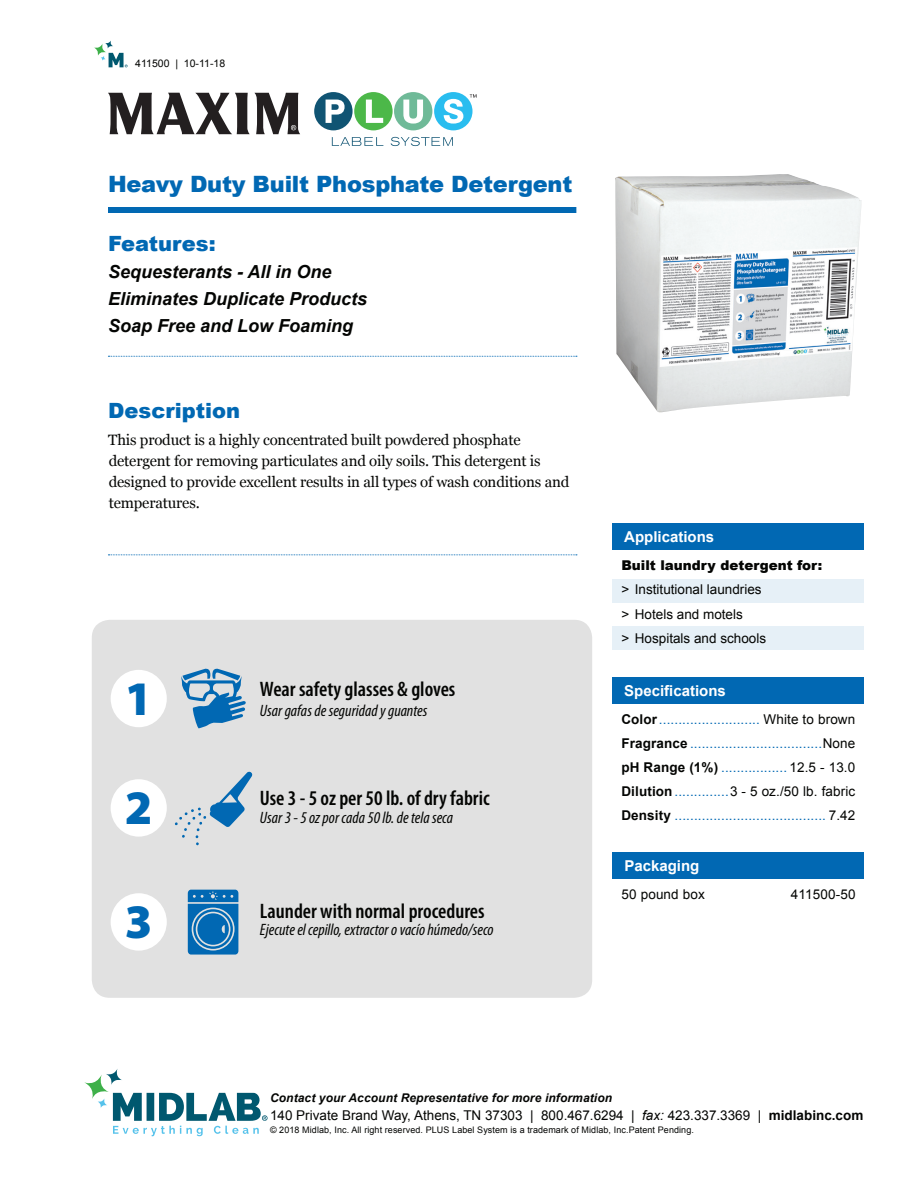
<style>
.page{position:relative;width:918px;height:1188px;background:#fff}
.page>*{position:absolute;margin:0;border:0;box-sizing:border-box;transform-origin:0 0}
.t1{font:900 48.45px "Myriad Pro";color:#0168b3}
.t2{font:900 22.5px "Arial";letter-spacing:-.01em;color:#0168b3}
.t3{font:600 condensed 21px "Myriad Pro";color:#040503}
.t4{font:900 21px "Arial";color:#0168b3}
.t5{font:italic 700 18px/27px "Arial";color:#040503}
.t6{font:italic condensed 16.5px "Myriad Pro";color:#040503}
.t7{font:15px/21px "Georgia";letter-spacing:-.01em;color:#040503}
.t8{font:700 15px "Arial";color:#fff}
.t9{font:13.5px/24px "Arial";letter-spacing:.01em;color:#0168b3;text-align:justify}
.t10{font:13.5px/24px "Arial";color:#040503}
.t11{font:900 13.5px "Arial";color:#040503}
.t12{font:italic 700 12px "Arial";letter-spacing:.01em;color:#040503}
.t13{font:10.5px "Arial";color:#040503}
.t14{font:9px "Arial";letter-spacing:.01em;color:#040503}
.s1{font-weight:700;color:#040503}
.s2{color:#040503}
.s3{font-style:italic}
.s4{font-weight:700}
</style>
<div class="page">
<svg style="left:113px;top:1093px;width:155px;height:43px"></svg>
<svg style="left:84px;top:1074px;width:25px;height:25px"></svg>
<svg style="left:106px;top:1068px;width:16px;height:17px"></svg>
<svg style="left:97px;top:1098px;width:11px;height:10px"></svg>
<svg style="left:94px;top:43px;width:12px;height:13px"></svg>
<svg style="left:105px;top:40px;width:8px;height:9px"></svg>
<svg style="left:100px;top:53px;width:28px;height:14px"></svg>
<div style="left:612px;top:579px;width:252px;height:24px;background:#e6f0f7"></div>
<div style="left:612px;top:626px;width:252px;height:24px;background:#e6f0f7"></div>
<div style="left:612px;top:524px;width:252px;height:26px;background:#0168b3"></div>
<div style="left:612px;top:677px;width:252px;height:27px;background:#0168b3"></div>
<div style="left:612px;top:852px;width:252px;height:27px;background:#0168b3"></div>
<div style="left:92px;top:620px;width:500px;height:378px;background:#e1e1e1;border-radius:18px"></div>
<svg style="left:108px;top:554px;width:469px;height:1px"></svg>
<svg style="left:108px;top:93px;width:192px;height:41px"></svg>
<div style="left:314px;top:92px;width:39px;height:38px;background:#105473;border-radius:50%"></div>
<div style="left:354px;top:92px;width:39px;height:38px;background:#4cb849;border-radius:50%"></div>
<div style="left:394px;top:92px;width:38px;height:38px;background:#6fba98;border-radius:50%"></div>
<div style="left:434px;top:92px;width:39px;height:38px;background:#29bdef;border-radius:50%"></div>
<svg style="left:326px;top:100px;width:19px;height:23px"></svg>
<svg style="left:366px;top:100px;width:17px;height:23px"></svg>
<svg style="left:403px;top:100px;width:20px;height:24px"></svg>
<svg style="left:444px;top:99px;width:19px;height:25px"></svg>
<svg style="left:332px;top:137px;width:51px;height:9px"></svg>
<svg style="left:391px;top:137px;width:62px;height:9px"></svg>
<svg style="left:470px;top:94px;width:7px;height:4px"></svg>
<div style="left:108px;top:207px;width:468px;height:6px;background:#0168b3"></div>
<svg style="left:108px;top:356px;width:469px;height:1px"></svg>
<div style="left:111px;top:779px;width:56px;height:58px;background:#fff;border-radius:50%"></div>
<div style="left:111px;top:670px;width:56px;height:57px;background:#fff;border-radius:50%"></div>
<div style="left:111px;top:893px;width:56px;height:58px;background:#fff;border-radius:50%"></div>
<svg style="left:181px;top:668px;width:65px;height:61px"></svg>
<svg style="left:175px;top:771px;width:77px;height:74px"></svg>
<svg style="left:188px;top:890px;width:50px;height:65px"></svg>
<img style="left:615px;top:174px;width:247px;height:238px">
<p class="t13" style="left:135px;top:57px;width:91px">411500 | 10-11-18</p>
<h2 class="t2" style="left:108px;top:168px;width:466px">Heavy Duty Built Phosphate Detergent</h2>
<h3 class="t4" style="left:108px;top:228px;width:109px">Features:</h3>
<h3 class="t5" style="left:108px;top:259px;width:261px">Sequesterants - All in One<br>Eliminates Duplicate Products<br>Soap Free and Low Foaming</h3>
<h3 class="t4" style="left:108px;top:396px;width:133px">Description</h3>
<p class="t7" style="left:108px;top:430px;width:463px">This product is a highly concentrated built powdered phosphate detergent for removing particulates and oily soils. This detergent is designed to provide excellent results in all types of wash conditions and temperatures.</p>
<h1 class="t1" style="left:125px;top:671px;width:29px">1</h1>
<h3 class="t3" style="left:260px;top:678px;width:197px">Wear safety glasses &amp; gloves</h3>
<p class="t6" style="left:260px;top:700px;width:169px">Usar gafas de seguridad y guantes</p>
<h1 class="t1" style="left:125px;top:780px;width:29px">2</h1>
<h3 class="t3" style="left:260px;top:787px;width:231px">Use 3 - 5 oz per 50 lb. of dry fabric</h3>
<p class="t6" style="left:260px;top:807px;width:195px">Usar 3 - 5 oz por cada 50 lb. de tela seca</p>
<h1 class="t1" style="left:125px;top:894px;width:29px">3</h1>
<h3 class="t3" style="left:260px;top:900px;width:226px">Launder with normal procedures</h3>
<p class="t6" style="left:260px;top:920px;width:235px">Ejecute el cepillo, extractor o vacío húmedo/seco</p>
<p class="t8" style="left:624px;top:527px;width:92px">Applications</p>
<p class="t11" style="left:621px;top:556px;width:202px">Built laundry detergent for:</p>
<p class="t10" style="left:621px;top:578px;width:146px">&gt; Institutional laundries &gt; Hotels and motels<br>&gt; Hospitals and schools</p>
<p class="t8" style="left:624px;top:681px;width:103px">Specifications</p>
<p class="t9" style="left:621px;top:708px;width:236px"><span class="s1">Color</span>.......................... <span class="s2">White to brown </span><span class="s1">Fragrance</span> ..................................<span class="s2">None </span><span class="s1">pH Range (1%)</span> ................. <span class="s2">12.5 - 13.0<br></span><span class="s1">Dilution</span>..............<span class="s2">3 - 5 oz./50 lb. fabric </span><span class="s1">Density</span> ....................................... <span class="s2">7.42</span></p>
<p class="t8" style="left:624px;top:856px;width:77px">Packaging</p>
<p class="t10" style="left:622px;top:883px;width:85px">50 pound box</p>
<p class="t10" style="left:791px;top:883px;width:66px">411500-50</p>
<p class="t12" style="left:270px;top:1090px;width:344px">Contact your Account Representative for more information</p>
<p class="t10" style="left:270px;top:1103px;width:595px">140 Private Brand Way, Athens, TN 37303 | 800.467.6294 | <span class="s3">fax:</span> 423.337.3369 | <span class="s4">midlabinc.com</span></p>
<p class="t14" style="left:270px;top:1124px;width:425px">© 2018 Midlab, Inc. All right reserved. PLUS Label System is a trademark of Midlab, Inc.Patent Pending.</p>
</div>
